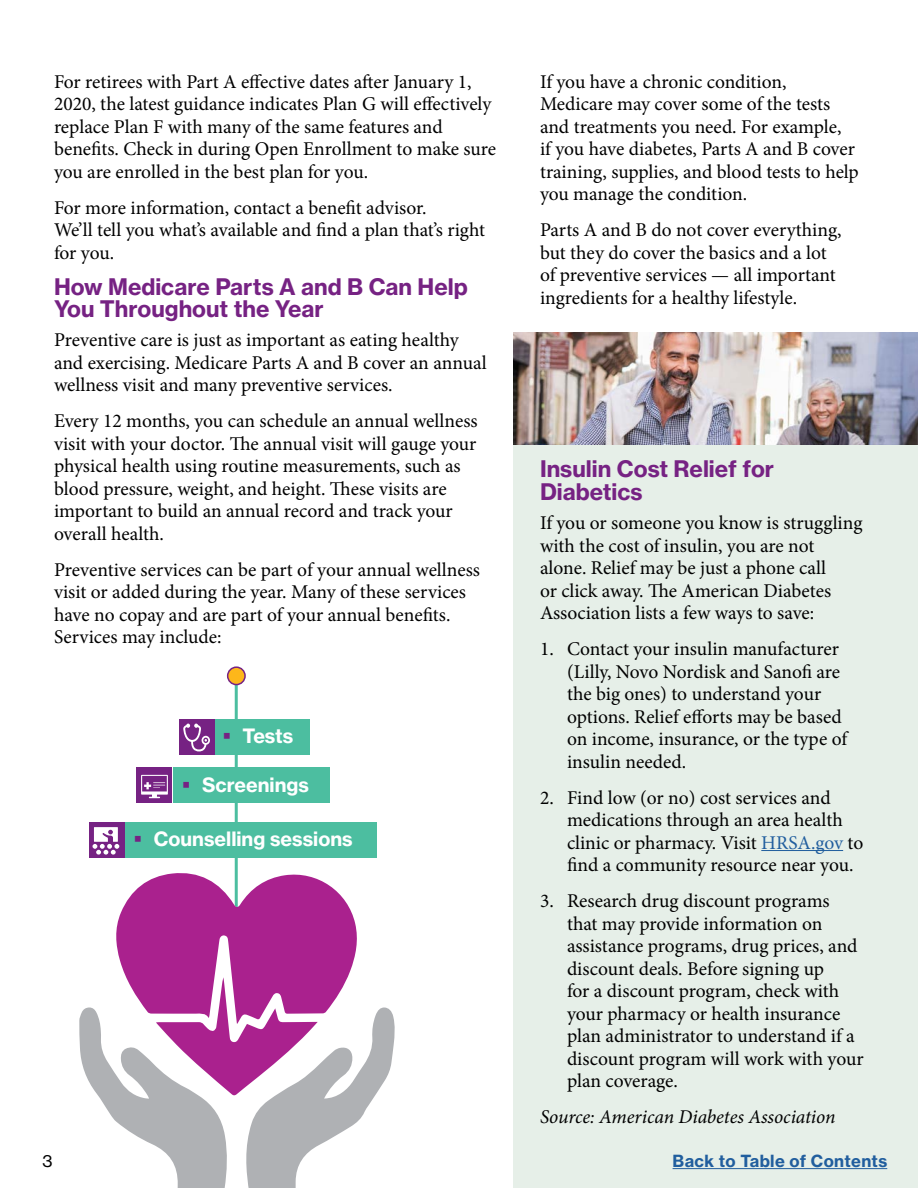
<style>
.page{position:relative;width:918px;height:1188px;background:#fff}
.page>*{position:absolute;margin:0;border:0;box-sizing:border-box;transform-origin:0 0}
.t1{font:22.5px/22.5px "N Haas Grotesk TX Std 75 Bd";color:#762283}
.t2{font:19.5px/22.5px "Minion Pro";letter-spacing:-.005em;color:#000}
.t3{font:italic 19.5px "Minion Pro";letter-spacing:-.005em;color:#000}
.t4{font:19.5px "N Haas Grotesk TX Std 75 Bd";color:#fff}
.t5{font:16.5px "N Haas Grotesk TX Std 75 Bd";letter-spacing:.02em;color:#215e9e}
.t6{font:16.5px "N Haas Grotesk TX Std 55 Rg";color:#000}
.s1{color:#215e9e}
</style>
<div class="page">
<div style="left:513px;top:333px;width:405px;height:855px;background:#e6efe8"></div>
<img style="left:513px;top:333px;width:405px;height:112px">
<hr style="left:761px;top:850px;width:82px;height:1px;background:#215e9e">
<hr style="left:235px;top:682px;width:3px;height:231px;background:#4cbea0">
<div style="left:215px;top:719px;width:95px;height:35px;background:#4cbea0"></div>
<div style="left:173px;top:767px;width:156px;height:36px;background:#4cbea0"></div>
<div style="left:125px;top:822px;width:252px;height:36px;background:#4cbea0"></div>
<div style="left:179px;top:719px;width:36px;height:35px;background:#762283"></div>
<div style="left:137px;top:767px;width:35px;height:36px;background:#762283"></div>
<div style="left:89px;top:822px;width:36px;height:36px;background:#762283"></div>
<svg style="left:79px;top:871px;width:316px;height:317px"></svg>
<div style="left:228px;top:667px;width:17px;height:18px;background:#fdb71a;border-radius:50%"></div>
<div style="left:227px;top:666px;width:19px;height:19px;border:2px solid #762283;border-radius:50%"></div>
<svg style="left:93px;top:827px;width:26px;height:28px"></svg>
<svg style="left:141px;top:775px;width:27px;height:23px"></svg>
<svg style="left:183px;top:724px;width:27px;height:27px"></svg>
<hr style="left:673px;top:1168px;width:214px;height:1px;background:#215e9e">
<p class="t2" style="left:54px;top:70px;width:444px">For retirees with Part A effective dates after January 1, 2020, the latest guidance indicates Plan G will effectively replace Plan F with many of the same features and benefits. Check in during Open Enrollment to make sure you are enrolled in the best plan for you.</p>
<p class="t2" style="left:54px;top:196px;width:433px">For more information, contact a benefit advisor.<br>We’ll tell you what’s available and find a plan that’s right for you.</p>
<p class="t1" style="left:54px;top:275px;width:415px">How Medicare Parts A and B Can Help<br>You Throughout the Year</p>
<p class="t2" style="left:54px;top:329px;width:434px">Preventive care is just as important as eating healthy and exercising. Medicare Parts A and B cover an annual wellness visit and many preventive services.</p>
<p class="t2" style="left:54px;top:410px;width:425px">Every 12 months, you can schedule an annual wellness visit with your doctor. The annual visit will gauge your physical health using routine measurements, such as blood pressure, weight, and height. These visits are important to build an annual record and track your overall health.</p>
<p class="t2" style="left:54px;top:558px;width:428px">Preventive services can be part of your annual wellness visit or added during the year. Many of these services have no copay and are part of your annual benefits.<br>Services may include:</p>
<p class="t4" style="left:243px;top:723px;width:52px">Tests</p>
<p class="t4" style="left:202px;top:772px;width:108px">Screenings</p>
<p class="t4" style="left:154px;top:826px;width:200px">Counselling sessions</p>
<p class="t6" style="left:42px;top:1151px;width:12px">3</p>
<p class="t2" style="left:540px;top:70px;width:320px">If you have a chronic condition, Medicare may cover some of the tests and treatments you need. For example,<br>if you have diabetes, Parts A and B cover training, supplies, and blood tests to help you manage the condition.</p>
<p class="t2" style="left:540px;top:219px;width:303px">Parts A and B do not cover everything, but they do cover the basics and a lot of preventive services — all important ingredients for a healthy lifestyle.</p>
<p class="t1" style="left:540px;top:458px;width:236px">Insulin Cost Relief for<br>Diabetics</p>
<p class="t2" style="left:540px;top:512px;width:324px">If you or someone you know is struggling with the cost of insulin, you are not alone. Relief may be just a phone call<br>or click away. The American Diabetes Association lists a few ways to save:</p>
<p class="t2" style="left:567px;top:638px;width:282px;text-indent:-27px">1. Contact your insulin manufacturer (Lilly, Novo Nordisk and Sanofi are the big ones) to understand your options. Relief efforts may be based on income, insurance, or the type of insulin needed.</p>
<p class="t2" style="left:567px;top:786px;width:298px;text-indent:-27px">2. Find low (or no) cost services and medications through an area health clinic or pharmacy. Visit <span class="s1">HRSA.gov</span> to find a community resource near you.</p>
<p class="t2" style="left:567px;top:890px;width:298px;text-indent:-27px">3. Research drug discount programs that may provide information on assistance programs, drug prices, and discount deals. Before signing up<br>for a discount program, check with your pharmacy or health insurance plan administrator to understand if a discount program will work with your plan coverage.</p>
<p class="t3" style="left:540px;top:1104px;width:297px">Source: American Diabetes Association</p>
<p class="t5" style="left:673px;top:1151px;width:216px">Back to Table of Contents</p>
</div>
